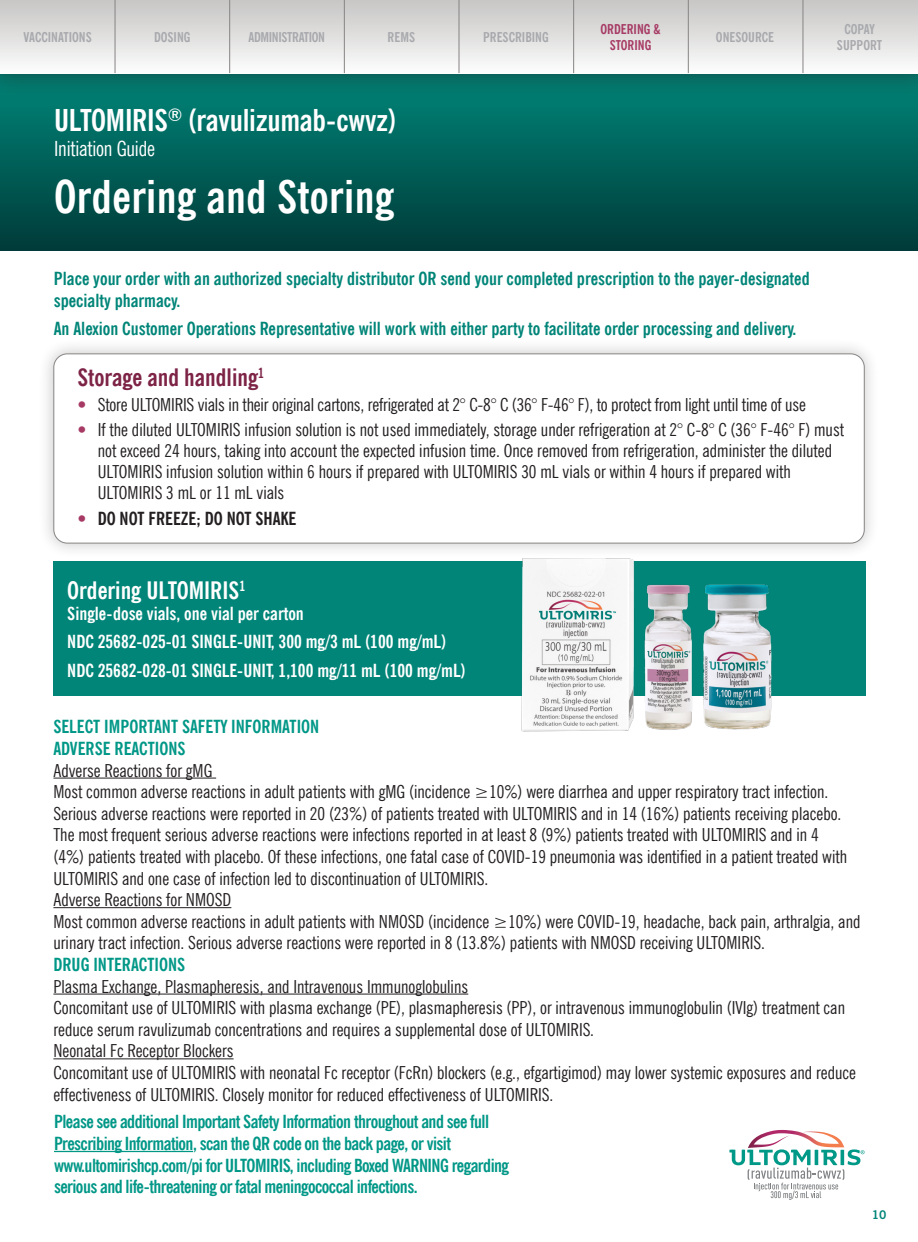
<style>
.page{position:relative;width:918px;height:1242px;background:#fff}
.page>*{position:absolute;margin:0;border:0;box-sizing:border-box;transform-origin:0 0}
.t1{font:700 condensed 45px "News Gothic BT";letter-spacing:.01em;color:#fff}
.t2{font:700 condensed 30px "News Gothic BT";letter-spacing:-.01em;color:#fff}
.t3{font:700 condensed 24px "News Gothic BT";color:#7d2346}
.t4{font:700 condensed 24px "News Gothic BT";color:#fff}
.t5{font:condensed 21px "News Gothic BT";letter-spacing:-.01em;color:#fff}
.t6{font:condensed 18px/21.6px "News Gothic BT";color:#231f20}
.t7{font:700 condensed 18px/21.6px "News Gothic BT";letter-spacing:-.03em;color:#009787}
.t8{font:700 condensed 18px/21.6px "News Gothic BT";color:#008578}
.t9{font:700 condensed 18px "News Gothic BT";color:#fff}
.t10{font:700 condensed 18px "News Gothic BT";color:#009787}
.t11{font:700 condensed 18px "News Gothic BT";color:#231f20}
.t12{font:700 condensed 13.5px/16.2px "News Gothic BT";color:#a8a9ad;text-align:center}
.t13{font:700 condensed 13.5px/16.2px "News Gothic BT";color:#a73a64;text-align:center}
.t14{font:700 condensed 13.5px "News Gothic BT";letter-spacing:-.025em;color:#a8a9ad}
.t15{font:12px "Trade Gothic LT Std Bd 2";color:#008578}
.s1{font-family:"Trade Gothic LT Std";font-stretch:normal;color:#a73a64}
</style>
<div class="page">
<svg style="left:0;top:104px;width:918px;height:146px;background:#005a53"></svg>
<div style="left:0;top:0;width:918px;height:104px;background:#231f20;opacity:.7"></div>
<div style="left:0;top:0;width:918px;height:73px;background:linear-gradient(to bottom,#c6c5c4,#fcfcfc)"></div>
<hr style="left:115px;top:0;width:1px;height:73px;background:#878483">
<hr style="left:229px;top:0;width:1px;height:73px;background:#878483">
<hr style="left:344px;top:0;width:1px;height:73px;background:#878483">
<hr style="left:459px;top:0;width:1px;height:73px;background:#878483">
<hr style="left:688px;top:0;width:1px;height:73px;background:#878483">
<hr style="left:573px;top:0;width:1px;height:73px;background:#878483">
<hr style="left:803px;top:0;width:1px;height:73px;background:#878483">
<svg style="left:729px;top:1130px;width:136px;height:70px"></svg>
<hr style="left:54px;top:1151px;width:139px;height:1px;background:#009787">
<hr style="left:53px;top:778px;width:163px;height:1px;background:#231f20">
<hr style="left:53px;top:907px;width:178px;height:1px;background:#231f20">
<hr style="left:53px;top:994px;width:415px;height:1px;background:#231f20">
<hr style="left:53px;top:1058px;width:181px;height:1px;background:#231f20">
<div style="left:38px;top:338px;width:842px;height:221px;background:#231f20;opacity:.25"></div>
<div style="left:54px;top:354px;width:810px;height:189px;background:#fff;border-radius:14px"></div>
<div style="left:53px;top:353px;width:812px;height:190px;border:1px solid #878483;border-radius:14px"></div>
<div style="left:54px;top:561px;width:812px;height:135px;background:#008578"></div>
<img style="left:507px;top:544px;width:280px;height:188px">
<p class="t12" style="left:24px;top:29px;width:70px">VACCINATIONS</p>
<p class="t12" style="left:154px;top:29px;width:38px">DOSING</p>
<p class="t14" style="left:249px;top:29px;width:78px">ADMINISTRATION</p>
<p class="t12" style="left:388px;top:29px;width:29px">REMS</p>
<p class="t13" style="left:600px;top:21px;width:62px">ORDERING &amp;<br>STORING</p>
<p class="t12" style="left:483px;top:29px;width:67px">PRESCRIBING</p>
<p class="t12" style="left:716px;top:29px;width:60px">ONESOURCE</p>
<p class="t12" style="left:837px;top:21px;width:47px">COPAY<br>SUPPORT</p>
<h2 class="t2" style="left:54px;top:102px;width:344px">ULTOMIRIS<sup>®</sup> (ravulizumab-cwvz)</h2>
<p class="t5" style="left:54px;top:136px;width:103px">Initiation Guide</p>
<p class="t1" style="left:54px;top:169px;width:341px">Ordering and Storing</p>
<p class="t8" style="left:54px;top:268px;width:757px">Place your order with an authorized specialty distributor OR send your completed prescription to the payer-designated specialty pharmacy.</p>
<p class="t8" style="left:54px;top:318px;width:744px">An Alexion Customer Operations Representative will work with either party to facilitate order processing and delivery.</p>
<p class="t3" style="left:77px;top:363px;width:188px">Storage and handling<sup>1</sup></p>
<p class="t6" style="left:77px;top:394px;width:730px"><span class="s1">•</span> Store ULTOMIRIS vials in their original cartons, refrigerated at 2° C-8° C (36° F-46° F), to protect from light until time of use</p>
<p class="t6" style="left:98px;top:419px;width:748px;line-height:21px;text-indent:-20px"><span class="s1">•</span> If the diluted ULTOMIRIS infusion solution is not used immediately, storage under refrigeration at 2° C-8° C (36° F-46° F) must not exceed 24 hours, taking into account the expected infusion time. Once removed from refrigeration, administer the diluted ULTOMIRIS infusion solution within 6 hours if prepared with ULTOMIRIS 30 mL vials or within 4 hours if prepared with ULTOMIRIS 3 mL or 11 mL vials</p>
<p class="t11" style="left:77px;top:507px;width:220px"><span class="s1">•</span> DO NOT FREEZE; DO NOT SHAKE</p>
<p class="t4" style="left:67px;top:575px;width:180px">Ordering ULTOMIRIS<sup>1</sup></p>
<p class="t9" style="left:67px;top:603px;width:238px">Single-dose vials, one vial per carton</p>
<p class="t9" style="left:67px;top:631px;width:381px">NDC 25682-025-01 SINGLE-UNIT, 300 mg/3 mL (100 mg/mL)</p>
<p class="t9" style="left:67px;top:659px;width:400px">NDC 25682-028-01 SINGLE-UNIT, 1,100 mg/11 mL (100 mg/mL)</p>
<p class="t10" style="left:53px;top:716px;width:267px">SELECT IMPORTANT SAFETY INFORMATION</p>
<p class="t10" style="left:53px;top:737px;width:134px">ADVERSE REACTIONS</p>
<p class="t6" style="left:53px;top:759px;width:160px">Adverse Reactions for gMG</p>
<p class="t6" style="left:53px;top:781px;width:795px">Most common adverse reactions in adult patients with gMG (incidence ≥10%) were diarrhea and upper respiratory tract infection.<br>Serious adverse reactions were reported in 20 (23%) of patients treated with ULTOMIRIS and in 14 (16%) patients receiving placebo.<br>The most frequent serious adverse reactions were infections reported in at least 8 (9%) patients treated with ULTOMIRIS and in 4 (4%) patients treated with placebo. Of these infections, one fatal case of COVID-19 pneumonia was identified in a patient treated with ULTOMIRIS and one case of infection led to discontinuation of ULTOMIRIS.</p>
<p class="t6" style="left:53px;top:889px;width:179px">Adverse Reactions for NMOSD</p>
<p class="t6" style="left:53px;top:910px;width:809px">Most common adverse reactions in adult patients with NMOSD (incidence ≥10%) were COVID-19, headache, back pain, arthralgia, and urinary tract infection. Serious adverse reactions were reported in 8 (13.8%) patients with NMOSD receiving ULTOMIRIS.</p>
<p class="t10" style="left:53px;top:953px;width:133px">DRUG INTERACTIONS</p>
<p class="t6" style="left:53px;top:975px;width:416px">Plasma Exchange, Plasmapheresis, and Intravenous Immunoglobulins</p>
<p class="t6" style="left:53px;top:997px;width:793px">Concomitant use of ULTOMIRIS with plasma exchange (PE), plasmapheresis (PP), or intravenous immunoglobulin (IVIg) treatment can reduce serum ravulizumab concentrations and requires a supplemental dose of ULTOMIRIS.</p>
<p class="t6" style="left:53px;top:1040px;width:182px">Neonatal Fc Receptor Blockers</p>
<p class="t6" style="left:53px;top:1062px;width:804px">Concomitant use of ULTOMIRIS with neonatal Fc receptor (FcRn) blockers (e.g., efgartigimod) may lower systemic exposures and reduce effectiveness of ULTOMIRIS. Closely monitor for reduced effectiveness of ULTOMIRIS.</p>
<p class="t7" style="left:54px;top:1111px;width:457px">Please see additional Important Safety Information throughout and see full Prescribing Information, scan the QR code on the back page, or visit www.ultomirishcp.com/pi for ULTOMIRIS, including Boxed WARNING regarding serious and life-threatening or fatal meningococcal infections.</p>
<p class="t15" style="left:872px;top:1207px;width:16px">10</p>
</div>
